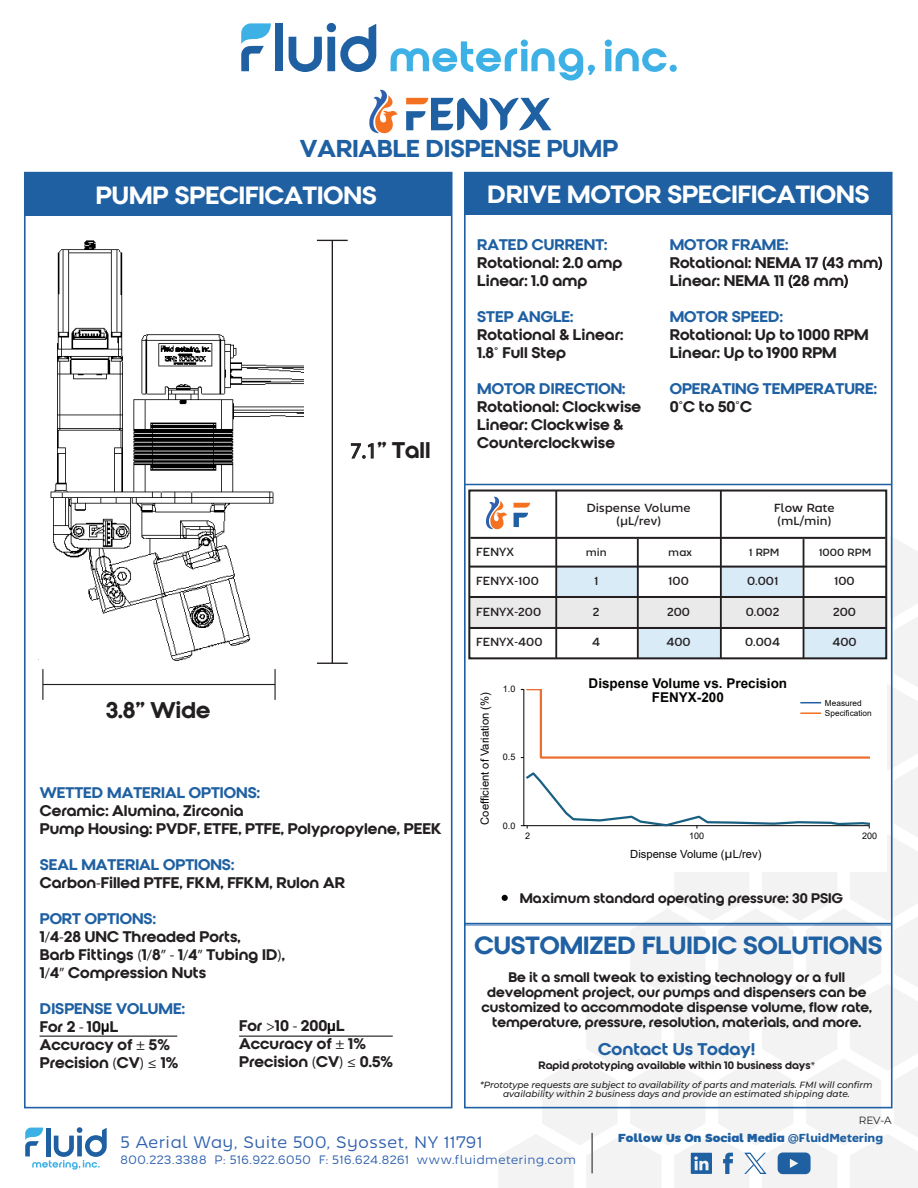
<style>
.page{position:relative;width:918px;height:1188px;background:#fff}
.page>*{position:absolute;margin:0;border:0;box-sizing:border-box;transform-origin:0 0}
.t1{font:24.3px "Qualy";color:#fff}
.t2{font:24.3px "Qualy";color:#1f60a2}
.t3{font:23.85px "Qualy";color:#1f60a2}
.t4{font:22.05px "Qualy";color:#231f20}
.t5{font:300 16.65px "Monty";letter-spacing:.03em;color:#2f61ad}
.t6{font:16.5px "Qualy";color:#1f60a2}
.t7{font:15px/18px "Qualy";color:#231f20}
.t8{font:15px/18px "Qualy";color:#1f60a2}
.t9{font:15px "Arial";color:#040503}
.t10{font:13.5px/15px "Qualy";color:#231f20;text-align:center}
.t11{font:700 13.5px/14.2px "Arial";color:#040503;text-align:center}
.t12{font:300 12.15px "Monty";letter-spacing:.04em;color:#2f61ad}
.t13{font:11.7px/13px "Monty";color:#231f20;text-align:center}
.t14{font:800 11.55px "Monty";color:#1f60a2}
.t15{font:11.25px "Arial";color:#040503}
.t16{font:10.5px "Qualy";color:#231f20}
.t17{font:10.5px "Monty";color:#231f20}
.t18{font:10.5px "Montserrat";color:#231f20}
.t19{font:italic 500 9px/9px "Montserrat";color:#231f20;text-align:center}
.t20{font:9px "Arial";color:#040503}
.t21{font:8.25px/10.5px "Arial";color:#040503}
.s1{font-family:"Myriad Pro"}
.s2{color:#1f60a2}
.s3{color:#231f20}
.s4{font-family:"Myriad Pro";color:#231f20}
.s5{font-family:"Monty";font-size:11.7px;color:#231f20}
.s6{font-weight:700}
</style>
<div class="page">
<img style="left:38px;top:240px;width:265px;height:430px">
<hr style="left:332px;top:240px;width:1px;height:423px;background:#231f20">
<hr style="left:317px;top:240px;width:31px;height:1px;background:#231f20">
<hr style="left:317px;top:663px;width:31px;height:1px;background:#231f20">
<svg style="left:351px;top:443px;width:23px;height:16px"></svg>
<div style="left:25px;top:173px;width:427px;height:43px;background:#1f60a2"></div>
<div style="left:465px;top:173px;width:427px;height:41px;background:#1f60a2"></div>
<svg style="left:241px;top:23px;width:30px;height:48px"></svg>
<div style="left:275px;top:23px;width:8px;height:48px;background:#1f60a2"></div>
<svg style="left:289px;top:23px;width:87px;height:49px"></svg>
<svg style="left:391px;top:40px;width:204px;height:41px"></svg>
<svg style="left:605px;top:40px;width:72px;height:32px"></svg>
<hr style="left:465px;top:484px;width:426px;height:1px;background:#1f60a2">
<svg style="left:25px;top:1127px;width:82px;height:43px"></svg>
<svg style="left:369px;top:89px;width:29px;height:45px"></svg>
<svg style="left:406px;top:98px;width:145px;height:32px"></svg>
<hr style="left:464px;top:923px;width:427px;height:1px;background:#1f60a2">
<div style="left:24px;top:172px;width:429px;height:936px;border:2px solid #1f60a2"></div>
<hr style="left:43px;top:684px;width:232px;height:1px;background:#231f20">
<hr style="left:274px;top:669px;width:2px;height:31px;background:#231f20">
<hr style="left:42px;top:669px;width:1px;height:31px;background:#231f20">
<hr style="left:39px;top:1036px;width:138px;height:1px;background:#231f20">
<hr style="left:239px;top:1036px;width:154px;height:1px;background:#231f20">
<div style="left:469px;top:597px;width:417px;height:29px;background:#eaeaea"></div>
<hr style="left:555px;top:491px;width:2px;height:167px;background:#231f20">
<hr style="left:470px;top:537px;width:416px;height:2px;background:#231f20">
<hr style="left:720px;top:491px;width:2px;height:167px;background:#231f20">
<hr style="left:469px;top:566px;width:417px;height:2px;background:#231f20">
<hr style="left:469px;top:596px;width:418px;height:2px;background:#231f20">
<hr style="left:469px;top:627px;width:417px;height:2px;background:#231f20">
<div style="left:468px;top:490px;width:419px;height:169px;border:2px solid #231f20"></div>
<svg style="left:822px;top:256px;width:5px;height:14px"></svg>
<svg style="left:877px;top:257px;width:5px;height:13px"></svg>
<svg style="left:788px;top:274px;width:5px;height:14px"></svg>
<svg style="left:843px;top:275px;width:5px;height:13px"></svg>
<svg style="left:485px;top:496px;width:433px;height:692px"></svg>
<h2 class="t3" style="left:300px;top:138px;width:320px">VARIABLE DISPENSE PUMP</h2>
<h1 class="t1" style="left:96px;top:184px;width:282px">PUMP SPECIFICATIONS</h1>
<h1 class="t1" style="left:488px;top:183px;width:384px">DRIVE MOTOR SPECIFICATIONS</h1>
<p class="t8" style="left:477px;top:236px;width:132px">RATED CURRENT:</p>
<p class="t7" style="left:477px;top:254px;width:147px">Rotational: 2.0 amp<br>Linear: 1.0 amp</p>
<p class="t8" style="left:477px;top:308px;width:98px">STEP ANGLE:</p>
<p class="t7" style="left:477px;top:326px;width:148px">Rotational &amp; Linear:<br>1.8<span class="s1">˚</span> Full Step</p>
<p class="t8" style="left:477px;top:380px;width:150px">MOTOR DIRECTION:</p>
<p class="t7" style="left:477px;top:398px;width:165px">Rotational: Clockwise<br>Linear: Clockwise &amp;<br>Counterclockwise</p>
<p class="t7" style="left:670px;top:236px;width:214px"><span class="s2">MOTOR FRAME:<br></span>Rotational: NEMA 17 <span class="s1">(</span>43 mm<span class="s1">)<br></span>Linear: NEMA 11 <span class="s1">(</span>28 mm<span class="s1">)</span></p>
<p class="t8" style="left:670px;top:308px;width:115px">MOTOR SPEED:</p>
<p class="t7" style="left:670px;top:326px;width:200px">Rotational: Up to 1000 RPM<br>Linear: Up to 1900 RPM</p>
<p class="t8" style="left:670px;top:380px;width:209px">OPERATING TEMPERATURE:<br><span class="s3">0</span><span class="s4">˚</span><span class="s3">C to 50</span><span class="s4">˚</span><span class="s3">C</span></p>
<h3 class="t4" style="left:350px;top:440px;width:82px"><span class="s1">7.1</span>" Tall</h3>
<h3 class="t4" style="left:106px;top:700px;width:106px">3.8" Wide</h3>
<p class="t8" style="left:40px;top:784px;width:222px">WETTED MATERIAL OPTIONS:</p>
<p class="t7" style="left:40px;top:802px;width:404px">Ceramic: Alumina, Zirconia<br>Pump Housing: PVDF, ETFE, PTFE, Polypropylene, PEEK</p>
<p class="t7" style="left:40px;top:856px;width:307px"><span class="s2">SEAL MATERIAL OPTIONS:<br></span>Carbon<span class="s1">-</span>Filled PTFE, FKM, FFKM, Rulon AR</p>
<p class="t7" style="left:40px;top:910px;width:247px"><span class="s2">PORT OPTIONS:<br></span>1<span class="s1">/</span>4<span class="s1">-</span>28 UNC Threaded Ports,<br>Barb Fittings <span class="s1">(</span>1<span class="s1">/</span>8<span class="s1">” -</span> 1<span class="s1">/</span>4<span class="s1">”</span> Tubing ID<span class="s1">)</span>,<br>1<span class="s1">/</span>4<span class="s1">”</span> Compression Nuts</p>
<p class="t7" style="left:40px;top:1000px;width:147px"><span class="s2">DISPENSE VOLUME:<br></span>For 2 <span class="s1">-</span> 10 L<br>Accuracy of <span class="s1">±</span> 5%<br>Precision <span class="s1">(</span>CV<span class="s1">) ≤</span> 1%</p>
<p class="t9" style="left:101px;top:1015px;width:10px">µ</p>
<p class="t7" style="left:239px;top:1018px;width:156px">For <span class="s1">&gt;</span>10 <span class="s1">-</span> 200 L<br>Accuracy of <span class="s1">±</span> 1%<br>Precision <span class="s1">(</span>CV<span class="s1">) ≤</span> 0.5%</p>
<p class="t9" style="left:327px;top:1015px;width:10px">µ</p>
<p class="t13" style="left:587px;top:501px;width:105px">Dispense Volume (µL/rev)</p>
<p class="t13" style="left:774px;top:501px;width:62px;text-align:left">Flow Rate (mL/min)</p>
<p class="t17" style="left:749px;top:545px;width:32px">1 RPM</p>
<p class="t17" style="left:819px;top:545px;width:54px">1000 RPM</p>
<p class="t13" style="left:747px;top:575px;width:33px">0.001</p>
<p class="t13" style="left:834px;top:575px;width:22px">100</p>
<p class="t13" style="left:476px;top:545px;width:39px">FENYX</p>
<p class="t13" style="left:476px;top:575px;width:64px">FENYX-100</p>
<p class="t13" style="left:476px;top:606px;width:67px">FENYX-200</p>
<p class="t13" style="left:593px;top:606px;width:8px">2</p>
<p class="t13" style="left:667px;top:606px;width:24px">200</p>
<p class="t13" style="left:476px;top:636px;width:68px">FENYX-400</p>
<p class="t17" style="left:586px;top:545px;width:23px">min</p>
<p class="t17" style="left:668px;top:545px;width:25px">max</p>
<p class="t13" style="left:594px;top:575px;width:6px">1</p>
<p class="t13" style="left:668px;top:575px;width:22px">100</p>
<p class="t13" style="left:746px;top:606px;width:35px">0.002</p>
<p class="t13" style="left:833px;top:606px;width:24px">200</p>
<p class="t13" style="left:592px;top:636px;width:9px">4</p>
<p class="t13" style="left:666px;top:636px;width:26px">400</p>
<p class="t13" style="left:745px;top:636px;width:36px">0.004</p>
<p class="t13" style="left:832px;top:636px;width:26px">400</p>
<p class="t15" style="left:477px;top:825px;width:134px;rotate:-90deg">Coefficient of Variation (%)</p>
<p class="t20" style="left:503px;top:683px;width:14px">1.0</p>
<p class="t20" style="left:503px;top:751px;width:14px">0.5</p>
<p class="t11" style="left:589px;top:676px;width:200px">Dispense Volume vs. Precision<br>FENYX-200</p>
<p class="t21" style="left:825px;top:698px;width:48px">Measured<br>Specification</p>
<p class="t20" style="left:503px;top:819px;width:14px">0.0</p>
<p class="t20" style="left:525px;top:830px;width:7px">2</p>
<p class="t20" style="left:689px;top:830px;width:17px">100</p>
<p class="t20" style="left:862px;top:830px;width:17px">200</p>
<p class="t15" style="left:630px;top:846px;width:133px">Dispense Volume (<span class="s5">µ</span>L/rev)</p>
<p class="t10" style="left:520px;top:891px;width:325px">Maximum standard operating pressure: 30 PSIG</p>
<h1 class="t2" style="left:474px;top:934px;width:410px">CUSTOMIZED FLUIDIC SOLUTIONS</h1>
<p class="t10" style="left:481px;top:970px;width:392px">Be it a small tweak to existing technology or a full development project, our pumps and dispensers can be customized to accommodate dispense volume, flow rate, temperature, pressure, resolution, materials, and more.</p>
<p class="t6" style="left:598px;top:1042px;width:159px">Contact Us Today!</p>
<p class="t16" style="left:539px;top:1060px;width:278px">Rapid prototyping available within 10 business days<span class="s1">*</span></p>
<p class="t19" style="left:480px;top:1079px;width:394px">*Prototype requests are subject to availability of parts and materials. FMI will confirm availability within 2 business days and provide an estimated shipping date.</p>
<p class="t18" style="left:859px;top:1113px;width:34px">REV-A</p>
<p class="t5" style="left:120px;top:1132px;width:363px">5 Aerial Way, Suite 500, Syosset, NY 11791</p>
<p class="t12" style="left:120px;top:1152px;width:457px">800.223.3388 P: 516.922.6050 F: 516.624.8261 www.fluidmetering.com</p>
<p class="t14" style="left:618px;top:1130px;width:266px">Follow Us On Social Media <span class="s6">@FluidMetering</span></p>
</div>
